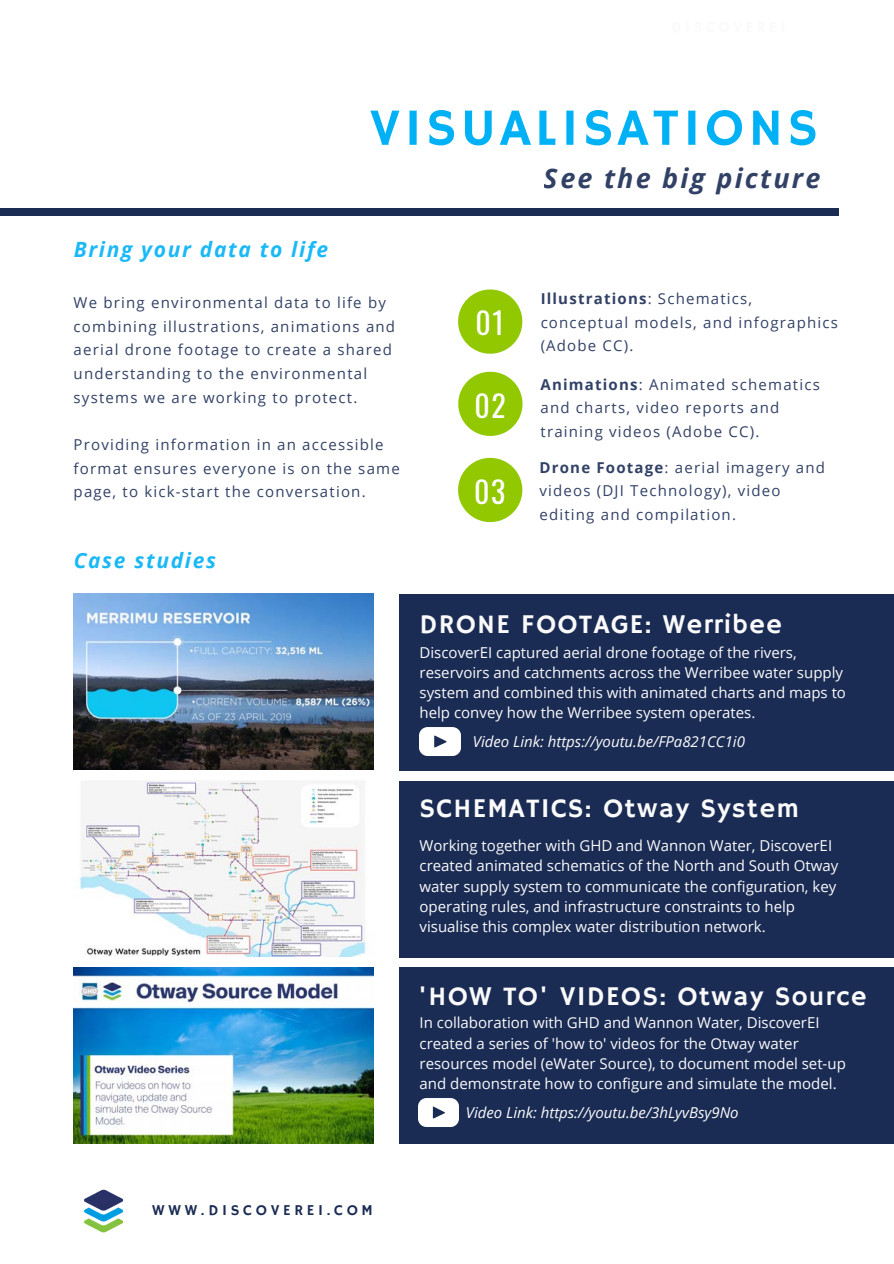
<style>
.page{position:relative;width:894px;height:1264px;background:#fff}
.page>*{position:absolute;margin:0;border:0;box-sizing:border-box;transform-origin:0 0}
.t1{font:52.5px "Hammersmith One";letter-spacing:.08em;color:#00b1f5}
.t2{font:29.85px "Oswald";color:#fff}
.t3{font:27px "Hammersmith One";letter-spacing:.045em;color:#fafafa}
.t4{font:italic 700 27px "Open Sans";letter-spacing:.08em;color:#1a2b54}
.t5{font:italic 700 21px "Open Sans";letter-spacing:.08em;color:#00b1f5}
.t6{font:15px/20.2px "Open Sans";color:#fafafa}
.t7{font:15px/23.7px "Open Sans";letter-spacing:.08em;color:#1a2b54}
.t8{font:italic 15px "Open Sans";color:#fafafa}
.t9{font:15px "Hammersmith One";letter-spacing:.245em;color:#1a2b54}
.s1{font-weight:700}
</style>
<div class="page">
<div style="left:0;top:208px;width:838px;height:7px;background:#1a2b54"></div>
<img style="left:74px;top:594px;width:299px;height:175px">
<img style="left:79px;top:781px;width:287px;height:175px">
<img style="left:74px;top:968px;width:299px;height:175px">
<svg style="left:458px;top:289px;width:64px;height:65px"></svg>
<svg style="left:458px;top:372px;width:64px;height:64px"></svg>
<svg style="left:458px;top:458px;width:64px;height:64px"></svg>
<div style="left:399px;top:594px;width:494px;height:176px;background:#1a2b54"></div>
<div style="left:399px;top:780px;width:494px;height:177px;background:#1a2b54"></div>
<div style="left:399px;top:967px;width:494px;height:177px;background:#1a2b54"></div>
<img style="left:84px;top:1189px;width:40px;height:44px">
<img style="left:419px;top:727px;width:41px;height:29px">
<img style="left:418px;top:1098px;width:40px;height:29px">
<h1 class="t1" style="left:369px;top:97px;width:450px">VISUALISATIONS</h1>
<h3 class="t5" style="left:74px;top:234px;width:256px">Bring your data to life</h3>
<p class="t7" style="left:74px;top:290px;width:323px">We bring environmental data to life by combining illustrations, animations and aerial drone footage to create a shared understanding to the environmental systems we are working to protect.</p>
<p class="t7" style="left:74px;top:432px;width:327px">Providing information in an accessible format ensures everyone is on the same page, to kick-start the conversation.</p>
<h3 class="t5" style="left:74px;top:545px;width:144px">Case studies</h3>
<h3 class="t4" style="left:544px;top:159px;width:278px">See the big picture</h3>
<h2 class="t2" style="left:475px;top:300px;width:30px">01</h2>
<h2 class="t2" style="left:474px;top:382px;width:33px">02</h2>
<h2 class="t2" style="left:474px;top:468px;width:33px">03</h2>
<p class="t7" style="left:540px;top:287px;width:299px"><span class="s1">Illustrations</span>: Schematics, conceptual models, and infographics (Adobe CC).</p>
<p class="t7" style="left:540px;top:372px;width:281px"><span class="s1">Animations</span>: Animated schematics and charts, video reports and training videos (Adobe CC).</p>
<p class="t7" style="left:539px;top:455px;width:287px"><span class="s1">Drone Footage</span>: aerial imagery and videos (DJI Technology), video editing and compilation.</p>
<h3 class="t3" style="left:419px;top:608px;width:363px">DRONE FOOTAGE: Werribee</h3>
<p class="t6" style="left:419px;top:641px;width:428px">DiscoverEI captured aerial drone footage of the rivers, reservoirs and catchments across the Werribee water supply system and combined this with animated charts and maps to help convey how the Werribee system operates.</p>
<p class="t8" style="left:473px;top:731px;width:273px">Video Link: https://youtu.be/FPa821CC1i0</p>
<h3 class="t3" style="left:419px;top:792px;width:381px">SCHEMATICS: Otway System</h3>
<p class="t6" style="left:419px;top:835px;width:420px">Working together with GHD and Wannon Water, DiscoverEI created animated schematics of the North and South Otway water supply system to communicate the configuration, key operating rules, and infrastructure constraints to help visualise this complex water distribution network.</p>
<h3 class="t3" style="left:418px;top:981px;width:450px">'HOW TO' VIDEOS: Otway Source</h3>
<p class="t6" style="left:419px;top:1012px;width:427px">In collaboration with GHD and Wannon Water, DiscoverEI created a series of 'how to' videos for the Otway water resources model (eWater Source), to document model set-up and demonstrate how to configure and simulate the model.</p>
<p class="t8" style="left:465px;top:1101px;width:274px">Video Link: https://youtu.be/3hLyvBsy9No</p>
<p class="t9" style="left:152px;top:1201px;width:222px">WWW.DISCOVEREI.COM</p>
</div>
